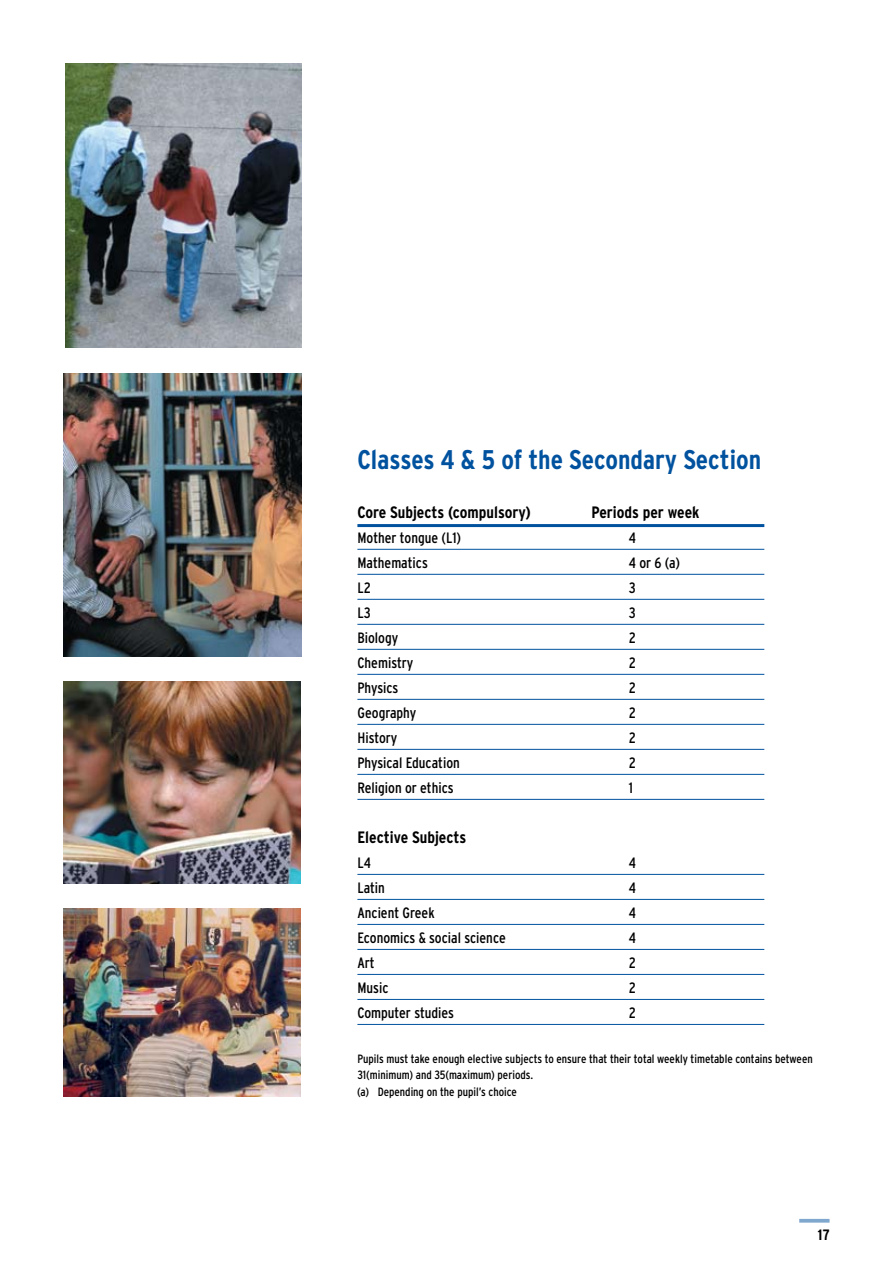
<style>
.page{position:relative;width:893px;height:1263px;background:#fff}
.page>*{position:absolute;margin:0;border:0;box-sizing:border-box;transform-origin:0 0}
.t1{font:700 condensed 27px "Interstate";color:#00529f}
.t2{font:700 condensed 16.5px "Interstate";color:#000}
.t3{font:condensed 15px "Interstate";color:#000}
.t4{font:700 condensed 15px "Interstate";color:#000}
.t5{font:condensed 12px/16.5px "Interstate";color:#000}
</style>
<div class="page">
<hr style="left:799px;top:1219px;width:31px;height:3px;background:#80a8cf">
<hr style="left:357px;top:524px;width:407px;height:3px;background:#00529f">
<hr style="left:357px;top:549px;width:407px;height:1px;background:#00529f">
<hr style="left:357px;top:574px;width:407px;height:1px;background:#00529f">
<hr style="left:357px;top:599px;width:407px;height:1px;background:#00529f">
<hr style="left:357px;top:624px;width:407px;height:1px;background:#00529f">
<hr style="left:357px;top:649px;width:407px;height:1px;background:#00529f">
<hr style="left:357px;top:674px;width:407px;height:1px;background:#00529f">
<hr style="left:357px;top:699px;width:407px;height:1px;background:#00529f">
<hr style="left:357px;top:724px;width:407px;height:1px;background:#00529f">
<hr style="left:357px;top:749px;width:407px;height:1px;background:#00529f">
<hr style="left:357px;top:774px;width:407px;height:1px;background:#00529f">
<hr style="left:357px;top:799px;width:407px;height:1px;background:#00529f">
<hr style="left:357px;top:874px;width:407px;height:1px;background:#00529f">
<hr style="left:357px;top:899px;width:407px;height:1px;background:#00529f">
<hr style="left:357px;top:924px;width:407px;height:1px;background:#00529f">
<hr style="left:357px;top:949px;width:407px;height:1px;background:#00529f">
<hr style="left:357px;top:974px;width:407px;height:1px;background:#00529f">
<hr style="left:357px;top:999px;width:407px;height:1px;background:#00529f">
<hr style="left:357px;top:1024px;width:407px;height:1px;background:#00529f">
<img style="left:64px;top:909px;width:236px;height:188px">
<img style="left:64px;top:373px;width:237px;height:283px">
<img style="left:65px;top:64px;width:236px;height:283px">
<img style="left:64px;top:682px;width:236px;height:201px">
<h1 class="t1" style="left:357px;top:444px;width:405px">Classes 4 &amp; 5 of the Secondary Section</h1>
<p class="t2" style="left:357px;top:503px;width:175px">Core Subjects (compulsory)</p>
<p class="t2" style="left:591px;top:503px;width:110px">Periods per week</p>
<p class="t3" style="left:357px;top:529px;width:105px">Mother tongue (L1)</p>
<p class="t3" style="left:629px;top:529px;width:9px">4</p>
<p class="t3" style="left:357px;top:554px;width:72px">Mathematics</p>
<p class="t3" style="left:629px;top:554px;width:53px">4 or 6 (a)</p>
<p class="t3" style="left:357px;top:579px;width:15px">L2</p>
<p class="t3" style="left:629px;top:579px;width:8px">3</p>
<p class="t3" style="left:357px;top:604px;width:15px">L3</p>
<p class="t3" style="left:629px;top:604px;width:8px">3</p>
<p class="t3" style="left:357px;top:629px;width:42px">Biology</p>
<p class="t3" style="left:629px;top:629px;width:9px">2</p>
<p class="t3" style="left:357px;top:654px;width:58px">Chemistry</p>
<p class="t3" style="left:629px;top:654px;width:9px">2</p>
<p class="t3" style="left:357px;top:679px;width:43px">Physics</p>
<p class="t3" style="left:629px;top:679px;width:9px">2</p>
<p class="t3" style="left:357px;top:704px;width:60px">Geography</p>
<p class="t3" style="left:629px;top:704px;width:9px">2</p>
<p class="t3" style="left:357px;top:729px;width:42px">History</p>
<p class="t3" style="left:629px;top:729px;width:9px">2</p>
<p class="t3" style="left:357px;top:754px;width:104px">Physical Education</p>
<p class="t3" style="left:629px;top:754px;width:9px">2</p>
<p class="t3" style="left:357px;top:779px;width:98px">Religion or ethics</p>
<p class="t3" style="left:629px;top:779px;width:6px">1</p>
<p class="t2" style="left:357px;top:828px;width:110px">Elective Subjects</p>
<p class="t3" style="left:357px;top:854px;width:15px">L4</p>
<p class="t3" style="left:629px;top:854px;width:9px">4</p>
<p class="t3" style="left:357px;top:879px;width:29px">Latin</p>
<p class="t3" style="left:629px;top:879px;width:9px">4</p>
<p class="t3" style="left:357px;top:904px;width:79px">Ancient Greek</p>
<p class="t3" style="left:629px;top:904px;width:9px">4</p>
<p class="t3" style="left:357px;top:929px;width:150px">Economics &amp; social science</p>
<p class="t3" style="left:629px;top:929px;width:9px">4</p>
<p class="t3" style="left:357px;top:954px;width:19px">Art</p>
<p class="t3" style="left:629px;top:954px;width:9px">2</p>
<p class="t3" style="left:357px;top:979px;width:33px">Music</p>
<p class="t3" style="left:629px;top:979px;width:9px">2</p>
<p class="t3" style="left:357px;top:1004px;width:98px">Computer studies</p>
<p class="t3" style="left:629px;top:1004px;width:9px">2</p>
<p class="t5" style="left:357px;top:1050px;width:457px">Pupils must take enough elective subjects to ensure that their total weekly timetable contains between<br>31(minimum) and 35(maximum) periods.<br>(a) Depending on the pupil’s choice</p>
<p class="t4" style="left:818px;top:1226px;width:12px">17</p>
</div>
